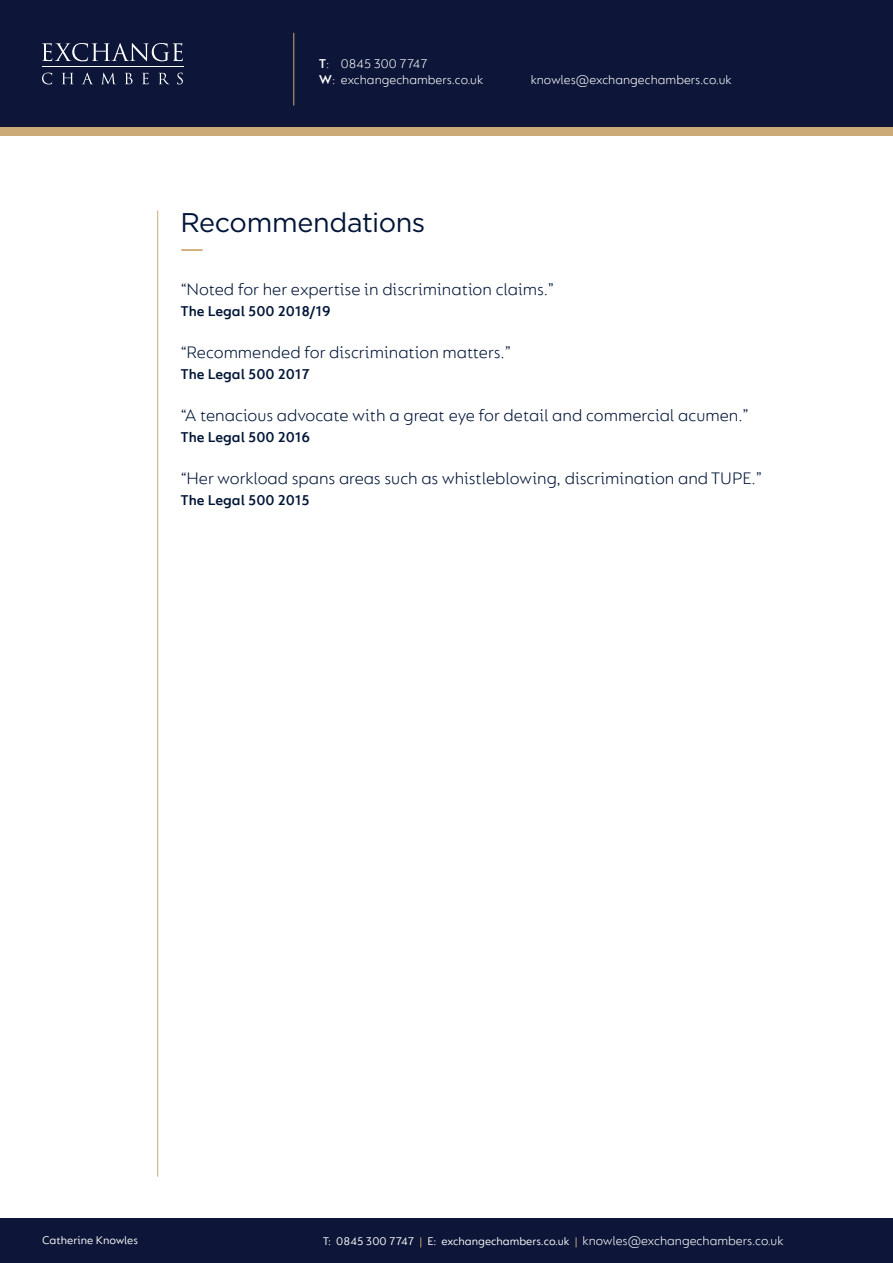
<style>
.page{position:relative;width:893px;height:1263px;background:#fff}
.page>*{position:absolute;margin:0;border:0;box-sizing:border-box;transform-origin:0 0}
.t1{font:27px "Gotham";letter-spacing:-.015em;color:#001537}
.t2{font:300 18px "FS Lucas";color:#001537}
.t3{font:600 15px "FS Lucas";color:#001537}
.t4{font:300 13.5px/16.2px "FS Lucas";color:#fff}
.t5{font:12px "FS Lucas";color:#fff}
.s1{font-weight:600}
.s2{color:#cbaa76}
</style>
<div class="page">
<div style="left:0;top:64px;width:893px;height:72px;background:#cbaa76"></div>
<div style="left:0;top:0;width:893px;height:127px;background:#0d1638"></div>
<div style="left:0;top:1219px;width:893px;height:44px;background:#0d1638"></div>
<hr style="left:42px;top:67px;width:142px;height:1px;background:#fff">
<svg style="left:42px;top:43px;width:141px;height:18px"></svg>
<svg style="left:42px;top:73px;width:10px;height:11px"></svg>
<svg style="left:62px;top:73px;width:11px;height:11px"></svg>
<svg style="left:82px;top:73px;width:11px;height:11px"></svg>
<svg style="left:102px;top:73px;width:13px;height:11px"></svg>
<svg style="left:125px;top:73px;width:8px;height:11px"></svg>
<svg style="left:142px;top:73px;width:7px;height:11px"></svg>
<svg style="left:159px;top:73px;width:10px;height:11px"></svg>
<svg style="left:177px;top:73px;width:6px;height:11px"></svg>
<hr style="left:293px;top:33px;width:1px;height:73px;background:#cbaa76">
<hr style="left:157px;top:211px;width:1px;height:966px;background:#cbaa76">
<hr style="left:181px;top:249px;width:21px;height:2px;background:#cbaa76">
<p class="t4" style="left:319px;top:55px;width:166px"><span class="s1">T</span>: 0845 300 7747<br><span class="s1">W</span>: exchangechambers.co.uk</p>
<p class="t4" style="left:531px;top:71px;width:202px">knowles@exchangechambers.co.uk</p>
<p class="t1" style="left:180px;top:205px;width:247px">Recommendations</p>
<p class="t2" style="left:180px;top:278px;width:376px">“Noted for her expertise in discrimination claims.”</p>
<p class="t3" style="left:180px;top:302px;width:152px">The Legal 500 2018/19</p>
<p class="t2" style="left:180px;top:341px;width:332px">“Recommended for discrimination matters.”</p>
<p class="t3" style="left:180px;top:365px;width:131px">The Legal 500 2017</p>
<p class="t2" style="left:180px;top:404px;width:570px">“A tenacious advocate with a great eye for detail and commercial acumen.”</p>
<p class="t3" style="left:180px;top:428px;width:131px">The Legal 500 2016</p>
<p class="t2" style="left:180px;top:467px;width:583px">“Her workload spans areas such as whistleblowing, discrimination and TUPE.”</p>
<p class="t3" style="left:180px;top:491px;width:131px">The Legal 500 2015</p>
<p class="t4" style="left:583px;top:1233px;width:202px">knowles@exchangechambers.co.uk</p>
<p class="t5" style="left:42px;top:1233px;width:97px">Catherine Knowles</p>
<p class="t5" style="left:323px;top:1235px;width:256px">T: 0845 300 7747 <span class="s2">|</span> E: exchangechambers.co.uk <span class="s2">|</span></p>
</div>
